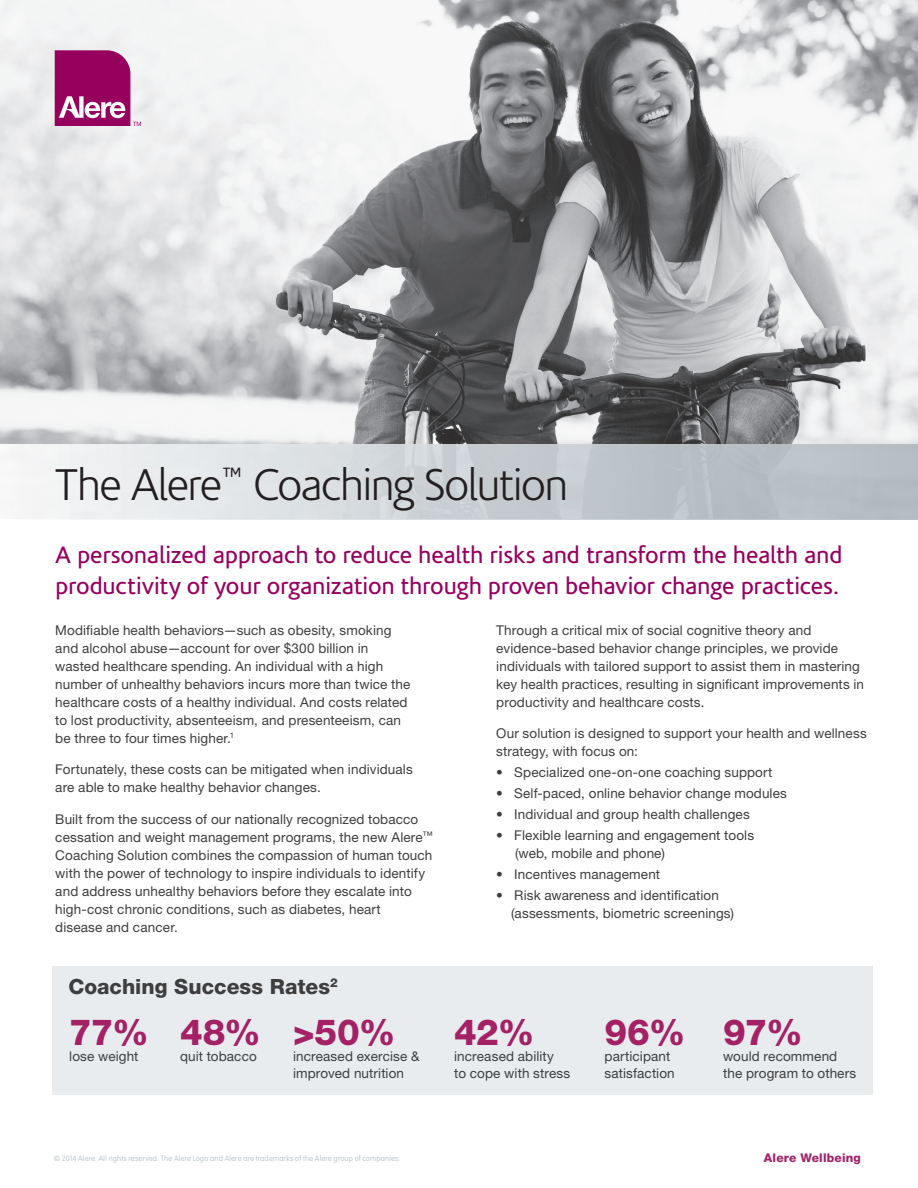
<style>
.page{position:relative;width:918px;height:1188px;background:#fff}
.page>*{position:absolute;margin:0;border:0;box-sizing:border-box;transform-origin:0 0}
.t1{font:300 45px "Corisande OT";letter-spacing:-.04em;color:#231f20}
.t2{font:800 36px "Helvetica Neue LT Pro";letter-spacing:-.01em;color:#a42165}
.t3{font:24px/31.5px "Corisande OT";letter-spacing:-.01em;color:#97015e}
.t4{font:800 21px "Helvetica Neue LT Pro";color:#3e3e3f}
.t5{font:13.5px/18px "Helvetica Neue LT Pro";letter-spacing:.01em;color:#3e3e3f}
.t6{font:800 12px "Helvetica Neue LT Pro";letter-spacing:.015em;color:#a02169}
.t7{font:100 7.5px "VAG Rounded Std";letter-spacing:.025em;color:#b5bfc5}
</style>
<div class="page">
<img style="left:0;top:0;width:918px;height:445px">
<div style="left:0;top:445px;width:918px;height:74px;background:linear-gradient(to right,#f4f5f6,#aab4ba)"></div>
<svg style="left:55px;top:50px;width:86px;height:76px"></svg>
<div style="left:53px;top:966px;width:820px;height:128px;background:#e9ecee"></div>
<h1 class="t1" style="left:55px;top:461px;width:514px">The Alere<sup>™</sup> Coaching Solution</h1>
<h3 class="t3" style="left:55px;top:539px;width:789px">A personalized approach to reduce health risks and transform the health and productivity of your organization through proven behavior change practices.</h3>
<p class="t5" style="left:55px;top:620px;width:357px">Modifiable health behaviors—such as obesity, smoking and alcohol abuse—account for over $300 billion in wasted healthcare spending. An individual with a high number of unhealthy behaviors incurs more than twice the healthcare costs of a healthy individual. And costs related to lost productivity, absenteeism, and presenteeism, can be three to four times higher.<sup>1</sup></p>
<p class="t5" style="left:55px;top:760px;width:359px">Fortunately, these costs can be mitigated when individuals are able to make healthy behavior changes.</p>
<p class="t5" style="left:55px;top:809px;width:379px">Built from the success of our nationally recognized tobacco cessation and weight management programs, the new Alere<sup>™ </sup>Coaching Solution combines the compassion of human touch with the power of technology to inspire individuals to identify and address unhealthy behaviors before they escalate into high-cost chronic conditions, such as diabetes, heart<br>disease and cancer.</p>
<p class="t5" style="left:496px;top:620px;width:369px">Through a critical mix of social cognitive theory and evidence-based behavior change principles, we provide individuals with tailored support to assist them in mastering key health practices, resulting in significant improvements in productivity and healthcare costs.</p>
<p class="t5" style="left:496px;top:724px;width:372px">Our solution is designed to support your health and wellness strategy, with focus on:</p>
<p class="t5" style="left:496px;top:763px;width:278px">• Specialized one-on-one coaching support</p>
<p class="t5" style="left:496px;top:784px;width:292px">• Self-paced, online behavior change modules</p>
<p class="t5" style="left:496px;top:805px;width:255px">• Individual and group health challenges</p>
<p class="t5" style="left:515px;top:826px;width:241px;text-indent:-19px">• Flexible learning and engagement tools (web, mobile and phone)</p>
<p class="t5" style="left:496px;top:865px;width:165px">• Incentives management</p>
<p class="t5" style="left:511px;top:886px;width:224px;text-indent:-15px">• Risk awareness and identification (assessments, biometric screenings)</p>
<h3 class="t4" style="left:68px;top:974px;width:271px">Coaching Success Rates<sup>2</sup></h3>
<h2 class="t2" style="left:69px;top:1011px;width:81px">77%</h2>
<p class="t5" style="left:69px;top:1047px;width:71px">lose weight</p>
<h2 class="t2" style="left:180px;top:1011px;width:82px">48%</h2>
<p class="t5" style="left:180px;top:1047px;width:78px">quit tobacco</p>
<h2 class="t2" style="left:293px;top:1011px;width:104px">&gt;50%</h2>
<p class="t5" style="left:293px;top:1064px;width:113px">improved nutrition</p>
<p class="t5" style="left:293px;top:1047px;width:128px">increased exercise &amp;</p>
<h2 class="t2" style="left:454px;top:1011px;width:82px">42%</h2>
<p class="t5" style="left:454px;top:1048px;width:118px;line-height:16.5px">increased ability<br>to cope with stress</p>
<h2 class="t2" style="left:605px;top:1011px;width:83px">96%</h2>
<p class="t5" style="left:605px;top:1048px;width:72px;line-height:16.5px">participant satisfaction</p>
<h2 class="t2" style="left:723px;top:1011px;width:81px">97%</h2>
<p class="t5" style="left:723px;top:1048px;width:135px;line-height:16.5px">would recommend the program to others</p>
<p class="t7" style="left:54px;top:1154px;width:348px">© 2014 Alere. All rights reserved. The Alere Logo and Alere are trademarks of the Alere group of companies.</p>
<p class="t6" style="left:764px;top:1151px;width:99px">Alere Wellbeing</p>
</div>
